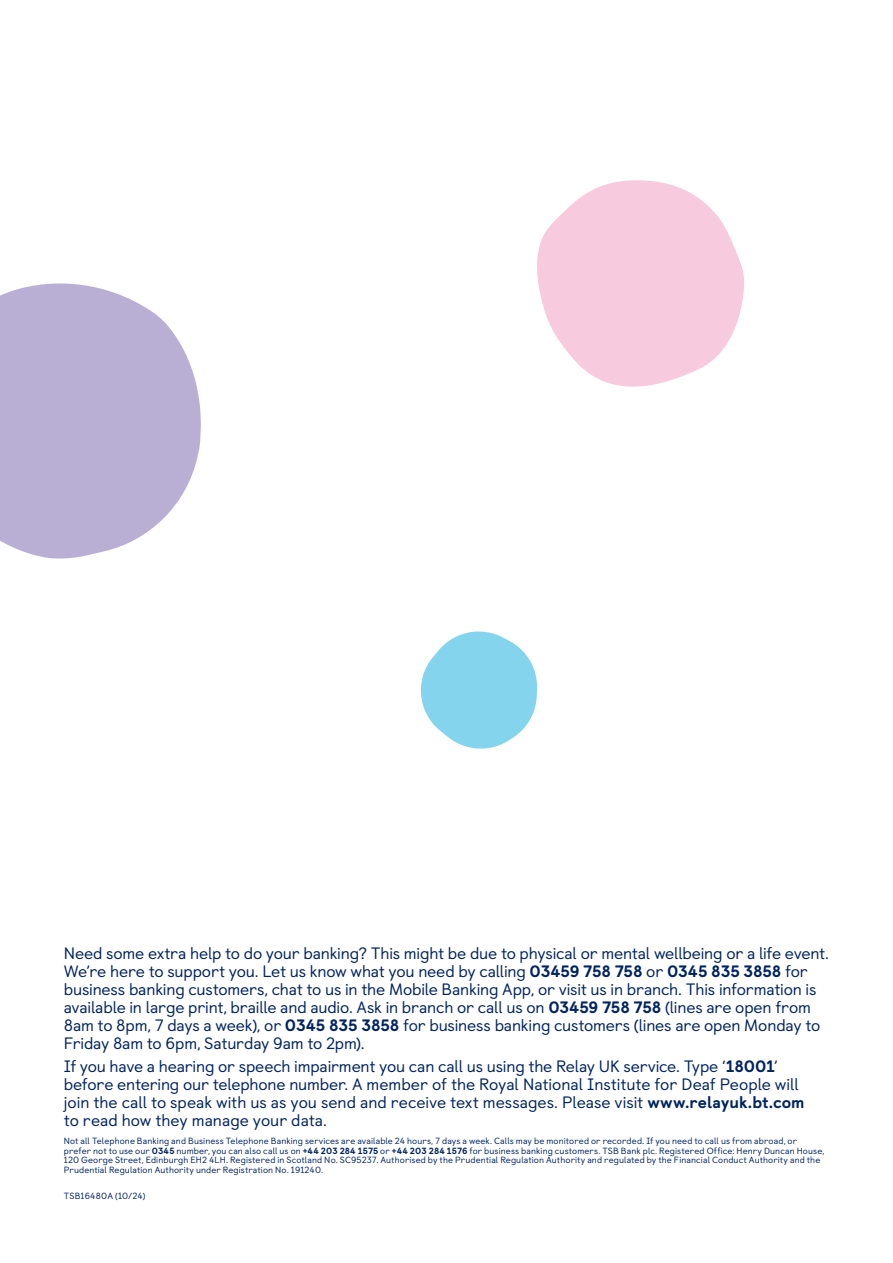
<style>
.page{position:relative;width:893px;height:1263px;background:#fff}
.page>*{position:absolute;margin:0;border:0;box-sizing:border-box;transform-origin:0 0}
.Asterisk_7_9{font:16.5px/18px "TSB Castledown";letter-spacing:-.01em;color:#002361}
.Braille_Copy{font:16.5px/18px "TSB Castledown";letter-spacing:-.005em;color:#002361}
.Legal_Line__Important_Info{font:9px/9.8px "TSB Castledown";letter-spacing:.01em;color:#002361}
.Stockcode_6_8{font:9px "TSB Castledown";letter-spacing:.015em;color:#002361}
.s1{font-weight:800}
</style>
<div class="page">
<svg style="left:421px;top:631px;width:116px;height:118px"></svg>
<svg style="left:537px;top:180px;width:207px;height:207px;fill:#f8cade"></svg>
<svg style="left:0;top:283px;width:201px;height:276px;background:#c3bbdb"></svg>
<p class="Asterisk_7_9" style="left:64px;top:945px;width:767px">Need some extra help to do your banking? This might be due to physical or mental wellbeing or a life event.<br>We’re here to support you. Let us know what you need by calling <span class="s1">03459 758 758</span> or <span class="s1">0345 835 3858</span> for business banking customers, chat to us in the Mobile Banking App, or visit us in branch. This information is available in large print, braille and audio. Ask in branch or call us on <span class="s1">03459 758 758</span> (lines are open from 8am to 8pm, 7 days a week), or <span class="s1">0345 835 3858</span> for business banking customers (lines are open Monday to Friday 8am to 6pm, Saturday 9am to 2pm).</p>
<p class="Braille_Copy" style="left:64px;top:1057px;width:742px">If you have a hearing or speech impairment you can call us using the Relay UK service. Type ‘<span class="s1">18001</span>’ before entering our telephone number. A member of the Royal National Institute for Deaf People will join the call to speak with us as you send and receive text messages. Please visit <span class="s1">www.relayuk.bt.com </span>to read how they manage your data.</p>
<p class="Legal_Line__Important_Info" style="left:64px;top:1136px;width:762px">Not all Telephone Banking and Business Telephone Banking services are available 24 hours, 7 days a week. Calls may be monitored or recorded. If you need to call us from abroad, or prefer not to use our <span class="s1">0345</span> number, you can also call us on <span class="s1">+44 203 284 1575</span> or <span class="s1">+44 203 284 1576</span> for business banking customers. TSB Bank plc. Registered Office: Henry Duncan House, 120 George Street, Edinburgh EH2 4LH. Registered in Scotland No. SC95237. Authorised by the Prudential Regulation Authority and regulated by the Financial Conduct Authority and the Prudential Regulation Authority under Registration No. 191240.</p>
<p class="Stockcode_6_8" style="left:64px;top:1191px;width:83px">TSB16480A (10/24)</p>
</div>
